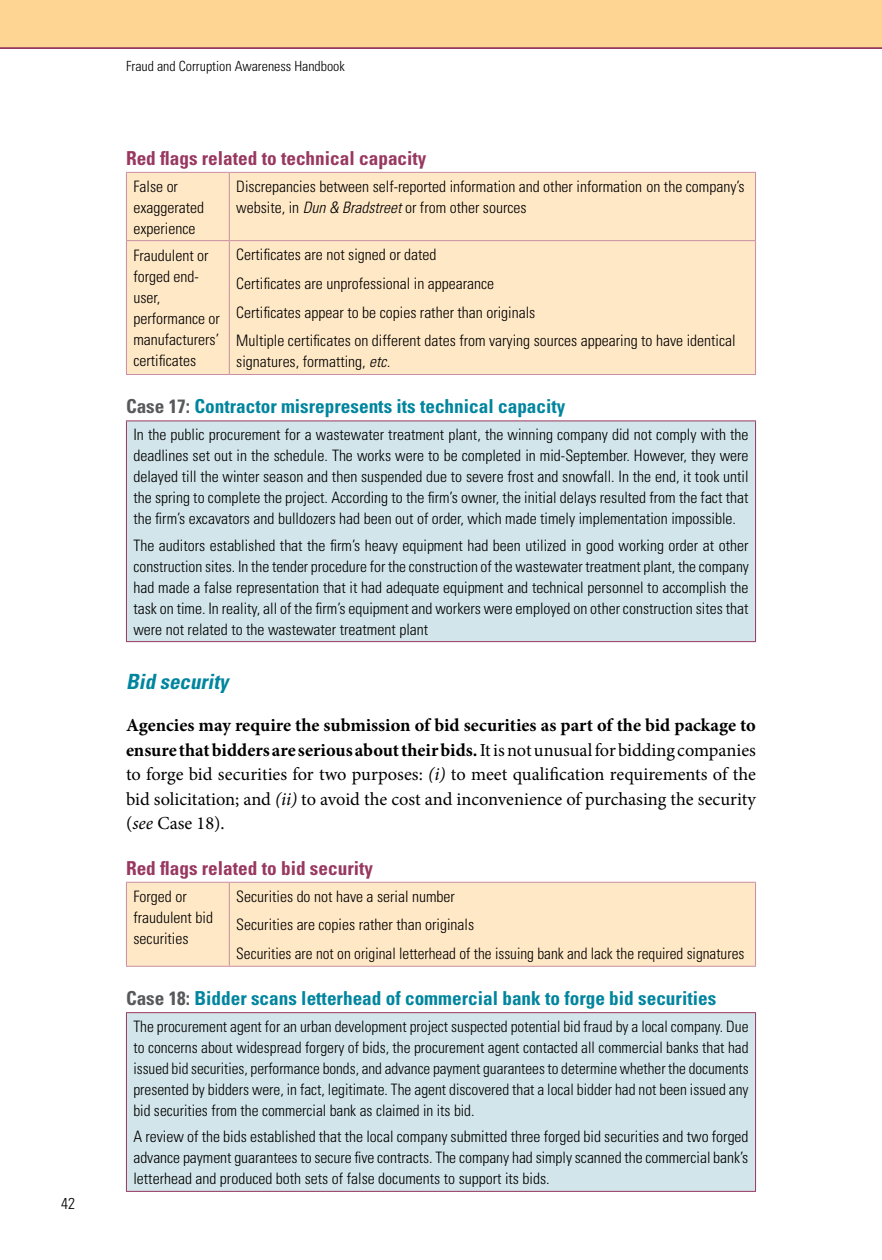
<style>
.page{position:relative;width:882px;height:1260px;background:#fff}
.page>*{position:absolute;margin:0;border:0;box-sizing:border-box;transform-origin:0 0}
.t1{font:italic 700 condensed 21px "Univers";color:#00859e}
.t2{font:700 condensed 19.25px "Univers";color:#00859e}
.t3{font:700 condensed 19.25px "Univers";color:#983860}
.t4{font:18.38px/24.5px "Minion Pro";color:#000;text-align:justify}
.t5{font:300 condensed 15.75px/21px "Univers";color:#000}
.t6{font:300 condensed 15.75px "Univers";color:#000}
.t7{font:300 condensed 14px "Univers";color:#000}
.s1{font-style:italic}
.s2{color:#58595b}
.s3{font-weight:700}
</style>
<div class="page">
<div style="left:0;top:0;width:882px;height:48px;background:#ffd594"></div>
<hr style="left:0;top:47px;width:882px;height:2px;background:#983860">
<div style="left:127px;top:173px;width:628px;height:201px;background:#ffe8c6"></div>
<hr style="left:126px;top:172px;width:103px;height:1px;background:#c88ea2">
<hr style="left:126px;top:173px;width:1px;height:67px;background:#c88ea2">
<hr style="left:229px;top:172px;width:527px;height:1px;background:#c88ea2">
<hr style="left:229px;top:173px;width:1px;height:67px;background:#c88ea2">
<hr style="left:755px;top:173px;width:1px;height:67px;background:#c88ea2">
<hr style="left:126px;top:240px;width:103px;height:1px;background:#c88ea2">
<hr style="left:126px;top:241px;width:1px;height:133px;background:#c88ea2">
<hr style="left:229px;top:240px;width:527px;height:1px;background:#c88ea2">
<hr style="left:229px;top:241px;width:1px;height:133px;background:#c88ea2">
<hr style="left:755px;top:241px;width:1px;height:133px;background:#c88ea2">
<hr style="left:126px;top:374px;width:103px;height:1px;background:#c88ea2">
<hr style="left:229px;top:374px;width:527px;height:1px;background:#c88ea2">
<div style="left:126px;top:421px;width:630px;height:221px;background:#d2e5ea"></div>
<hr style="left:126px;top:420px;width:630px;height:1px;background:#983860">
<hr style="left:126px;top:421px;width:1px;height:220px;background:#983860">
<hr style="left:755px;top:421px;width:1px;height:220px;background:#983860">
<hr style="left:126px;top:641px;width:630px;height:1px;background:#983860">
<div style="left:127px;top:883px;width:628px;height:83px;background:#ffe8c6"></div>
<hr style="left:126px;top:882px;width:103px;height:1px;background:#c88ea2">
<hr style="left:126px;top:883px;width:1px;height:83px;background:#c88ea2">
<hr style="left:229px;top:882px;width:527px;height:1px;background:#c88ea2">
<hr style="left:229px;top:883px;width:1px;height:83px;background:#c88ea2">
<hr style="left:755px;top:883px;width:1px;height:83px;background:#c88ea2">
<hr style="left:126px;top:966px;width:103px;height:1px;background:#c88ea2">
<hr style="left:229px;top:966px;width:527px;height:1px;background:#c88ea2">
<div style="left:126px;top:1013px;width:630px;height:178px;background:#d2e5ea"></div>
<hr style="left:126px;top:1012px;width:630px;height:1px;background:#983860">
<hr style="left:126px;top:1013px;width:1px;height:178px;background:#983860">
<hr style="left:755px;top:1013px;width:1px;height:178px;background:#983860">
<hr style="left:126px;top:1191px;width:630px;height:1px;background:#983860">
<p class="t6" style="left:61px;top:1194px;width:15px">42</p>
<p class="t7" style="left:126px;top:57px;width:220px">Fraud and Corruption Awareness Handbook</p>
<p class="t3" style="left:126px;top:146px;width:302px">Red flags related to technical capacity</p>
<p class="t5" style="left:133px;top:176px;width:72px">False or exaggerated experience</p>
<p class="t5" style="left:236px;top:176px;width:510px">Discrepancies between self-reported information and other information on the company’s website, in <span class="s1">Dun &amp; Bradstreet</span> or from other sources</p>
<p class="t5" style="left:133px;top:245px;width:88px">Fraudulent or forged end&shy;user, performance or manufacturers’ certificates</p>
<p class="t5" style="left:236px;top:240px;width:501px;line-height:28.9px">Certificates are not signed or dated<br>Certificates are unprofessional in appearance<br>Certificates appear to be copies rather than originals<br>Multiple certificates on different dates from varying sources appearing to have identical</p>
<p class="t5" style="left:236px;top:351px;width:155px">signatures, formatting, <span class="s1">etc.</span></p>
<p class="t2" style="left:126px;top:395px;width:441px"><span class="s2">Case 17:</span> Contractor misrepresents its technical capacity</p>
<p class="t5" style="left:133px;top:424px;width:617px;text-align:justify">In the public procurement for a wastewater treatment plant, the winning company did not comply with the deadlines set out in the schedule. The works were to be completed in mid-September. However, they were delayed till the winter season and then suspended due to severe frost and snowfall. In the end, it took until the spring to complete the project. According to the firm’s owner, the initial delays resulted from the fact that the firm’s excavators and bulldozers had been out of order, which made timely implementation impossible.</p>
<p class="t5" style="left:133px;top:535px;width:617px;text-align:justify">The auditors established that the firm’s heavy equipment had been utilized in good working order at other construction sites. In the tender procedure for the construction of the wastewater treatment plant, the company had made a false representation that it had adequate equipment and technical personnel to accomplish the task on time. In reality, all of the firm’s equipment and workers were employed on other construction sites that were not related to the wastewater treatment plant</p>
<h1 class="t1" style="left:126px;top:669px;width:109px">Bid security</h1>
<p class="t4" style="left:126px;top:713px;width:632px"><span class="s3">Agencies may require the submission of bid securities as part of the bid package to ensure that bidders are serious about their bids.</span> It is not unusual for bidding companies to forge bid securities for two purposes: <span class="s1">(i)</span> to meet qualification requirements of the bid solicitation; and <span class="s1">(ii)</span> to avoid the cost and inconvenience of purchasing the security (<span class="s1">see</span> Case 18).</p>
<p class="t3" style="left:126px;top:856px;width:249px">Red flags related to bid security</p>
<p class="t5" style="left:133px;top:885px;width:81px">Forged or fraudulent bid securities</p>
<p class="t5" style="left:236px;top:882px;width:510px;line-height:28.9px">Securities do not have a serial number<br>Securities are copies rather than originals<br>Securities are not on original letterhead of the issuing bank and lack the required signatures</p>
<p class="t2" style="left:126px;top:987px;width:592px"><span class="s2">Case 18:</span> Bidder scans letterhead of commercial bank to forge bid securities</p>
<p class="t5" style="left:133px;top:1016px;width:617px;text-align:justify">The procurement agent for an urban development project suspected potential bid fraud by a local company. Due to concerns about widespread forgery of bids, the procurement agent contacted all commercial banks that had issued bid securities, performance bonds, and advance payment guarantees to determine whether the documents presented by bidders were, in fact, legitimate. The agent discovered that a local bidder had not been issued any bid securities from the commercial bank as claimed in its bid.</p>
<p class="t5" style="left:133px;top:1126px;width:617px;text-align:justify">A review of the bids established that the local company submitted three forged bid securities and two forged advance payment guarantees to secure five contracts. The company had simply scanned the commercial bank’s letterhead and produced both sets of false documents to support its bids.</p>
</div>
